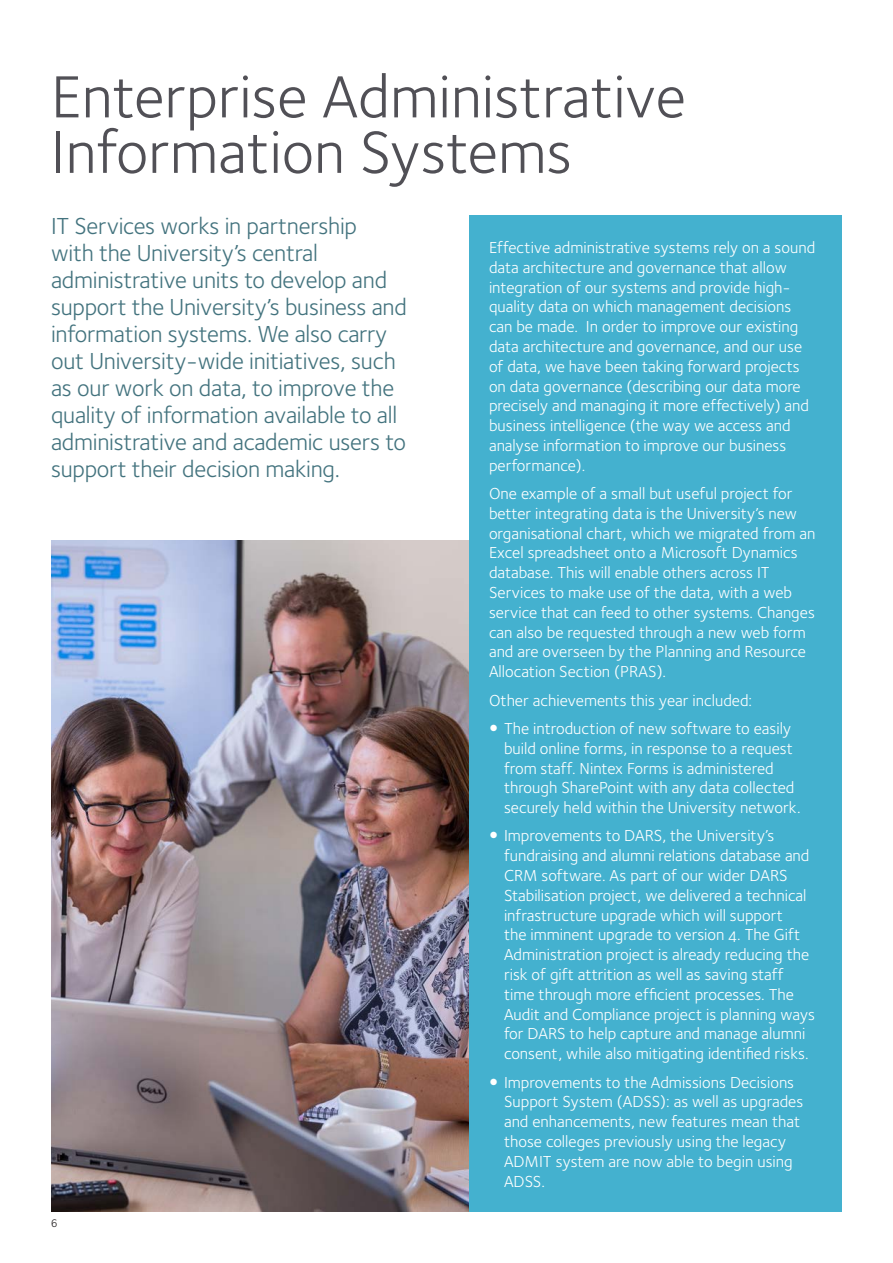
<style>
.page{position:relative;width:893px;height:1263px;background:#fff}
.page>*{position:absolute;margin:0;border:0;box-sizing:border-box;transform-origin:0 0}
.t1{font:61.5px/55.5px "Foundry Sterling Book OSF";color:#515056}
.t2{font:24px/27px "Foundry Sterling Book OSF";letter-spacing:-.01em;color:#43737e}
.t3{font:16.5px/19.8px "Foundry Sterling Book OSF";color:#fff}
.t4{font:12px "Foundry Sterling Book OSF";color:#231f20}
</style>
<div class="page">
<img style="left:51px;top:540px;width:419px;height:672px">
<div style="left:470px;top:216px;width:372px;height:996px;background:#44b1cf"></div>
<p class="t1" style="left:51px;top:67px;width:636px">Enterprise Administrative<br>Information Systems</p>
<p class="t2" style="left:51px;top:212px;width:357px">IT Services works in partnership<br>with the University’s central administrative units to develop and support the University’s business and information systems. We also carry out University-wide initiatives, such as our work on data, to improve the quality of information available to all administrative and academic users to support their decision making.</p>
<p class="t3" style="left:489px;top:237px;width:328px">Effective administrative systems rely on a sound data architecture and governance that allow integration of our systems and provide high&shy;quality data on which management decisions can be made. In order to improve our existing data architecture and governance, and our use of data, we have been taking forward projects on data governance (describing our data more precisely and managing it more effectively) and business intelligence (the way we access and analyse information to improve our business performance).</p>
<p class="t3" style="left:489px;top:483px;width:328px">One example of a small but useful project for better integrating data is the University’s new organisational chart, which we migrated from an Excel spreadsheet onto a Microsoft Dynamics database. This will enable others across IT Services to make use of the data, with a web service that can feed to other systems. Changes can also be requested through a new web form and are overseen by the Planning and Resource Allocation Section (PRAS).</p>
<p class="t3" style="left:489px;top:690px;width:265px">Other achievements this year included:</p>
<p class="t3" style="left:504px;top:718px;width:298px">The introduction of new software to easily build online forms, in response to a request from staff. Nintex Forms is administered through SharePoint with any data collected securely held within the University network.</p>
<p class="t3" style="left:504px;top:825px;width:313px">Improvements to DARS, the University’s fundraising and alumni relations database and CRM software. As part of our wider DARS Stabilisation project, we delivered a technical infrastructure upgrade which will support<br>the imminent upgrade to version 4. The Gift Administration project is already reducing the risk of gift attrition as well as saving staff time through more efficient processes. The Audit and Compliance project is planning ways for DARS to help capture and manage alumni consent, while also mitigating identified risks.</p>
<p class="t3" style="left:504px;top:1072px;width:301px">Improvements to the Admissions Decisions Support System (ADSS): as well as upgrades and enhancements, new features mean that those colleges previously using the legacy ADMIT system are now able to begin using ADSS.</p>
<p class="t4" style="left:51px;top:1214px;width:8px">6</p>
</div>
